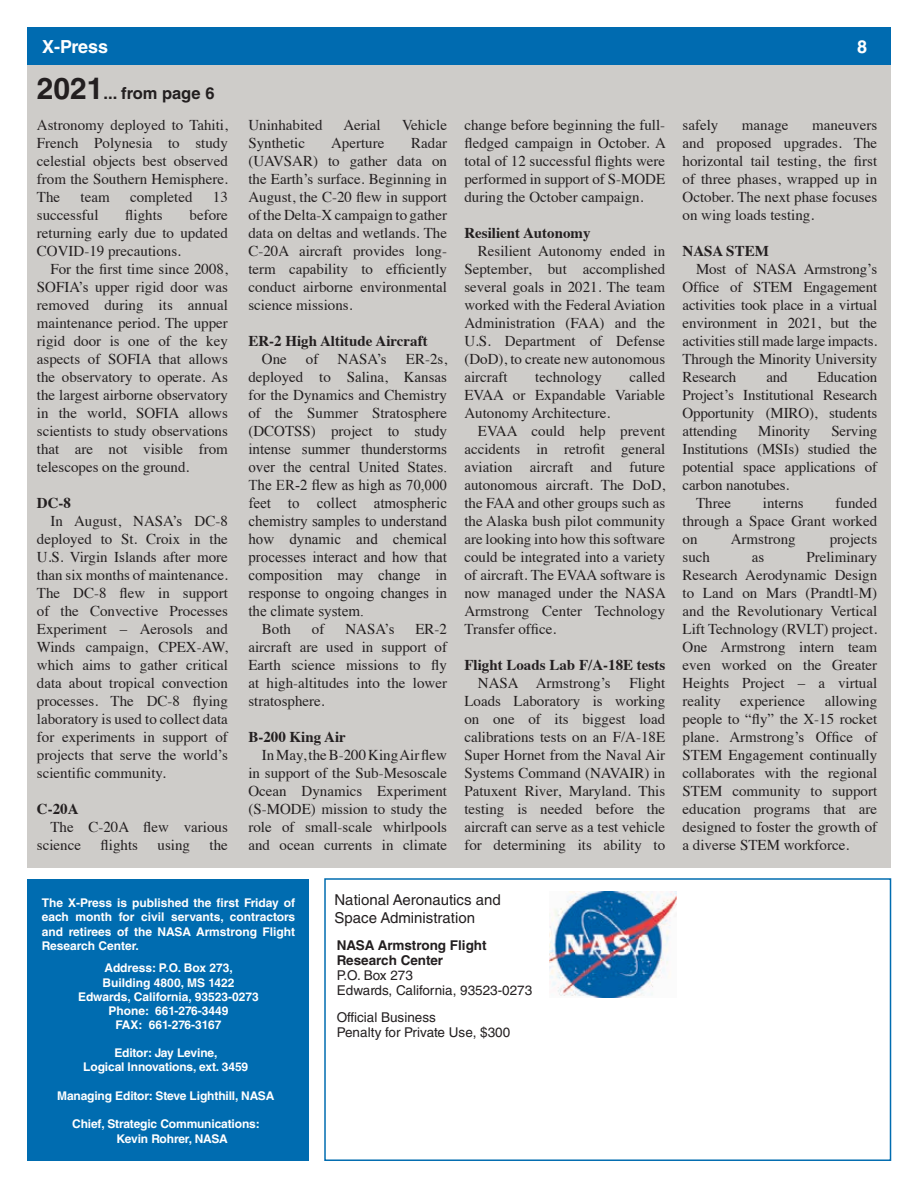
<style>
.page{position:relative;width:918px;height:1188px;background:#fff}
.page>*{position:absolute;margin:0;border:0;box-sizing:border-box;transform-origin:0 0}
.t1{font:700 18px "Helvetica LT Std";letter-spacing:-.01em;color:#fff}
.t2{font:700 16.5px "Helvetica LT Std";color:#231f20}
.Normal__Web{font:15px/18px "Times";color:#231f20;text-align:justify}
.t3{font:15px/18px "Times New Roman";color:#231f20;text-align:justify}
.Normal__Web-2{font:700 15px "Times";color:#231f20}
.t4{font:15px/18px "Helvetica LT Std";color:#231f20}
.t5{font:13.5px "Helvetica LT Std";color:#231f20}
.t6{font:700 13.5px/15px "Helvetica LT Std";color:#231f20}
.t7{font:700 12px/14.2px "Helvetica LT Std";letter-spacing:-.01em;color:#fff;text-align:justify}
.s1{font-size:30px}
.s2{font-family:"Times"}
</style>
<div class="page">
<div style="left:27px;top:64px;width:864px;height:804px;background:#ceccc9"></div>
<div style="left:27px;top:27px;width:864px;height:37px;background:#006bb0"></div>
<div style="left:324px;top:878px;width:567px;height:283px;border:2px solid #006cb0"></div>
<div style="left:27px;top:879px;width:281px;height:282px;background:#006cb0"></div>
<img style="left:549px;top:892px;width:127px;height:105px">
<p class="t1" style="left:42px;top:36px;width:68px">X-Press</p>
<p class="t1" style="left:857px;top:36px;width:12px">8</p>
<p class="t2" style="left:37px;top:83px;width:179px"><span class="s1">2021</span>... from page 6</p>
<p class="Normal__Web" style="left:37px;top:115px;width:192px">Astronomy deployed to Tahiti, French Polynesia to study celestial objects best observed from the Southern Hemisphere.<br>The</p>
<p class="Normal__Web" style="left:248px;top:115px;width:76px">Uninhabited</p>
<p class="Normal__Web" style="left:343px;top:115px;width:39px">Aerial</p>
<p class="Normal__Web" style="left:402px;top:115px;width:46px">Vehicle</p>
<p class="Normal__Web" style="left:248px;top:133px;width:58px">Synthetic</p>
<p class="Normal__Web" style="left:331px;top:133px;width:55px">Aperture</p>
<p class="Normal__Web" style="left:464px;top:115px;width:203px">change before beginning the full&shy;fledged campaign in October. A total of 12 successful flights were performed in support of S-MODE during the October campaign.</p>
<p class="Normal__Web-2" style="left:464px;top:219px;width:128px">Resilient Autonomy</p>
<p class="Normal__Web" style="left:464px;top:241px;width:202px;text-indent:14px">Resilient Autonomy ended in September, but accomplished several goals in 2021. The team worked with the Federal Aviation Administration (FAA) and the U.S. Department of Defense (DoD), to create new autonomous aircraft</p>
<p class="Normal__Web" style="left:683px;top:115px;width:37px">safely</p>
<p class="Normal__Web" style="left:742px;top:115px;width:48px">manage</p>
<p class="Normal__Web" style="left:683px;top:115px;width:196px;text-indent:130px">maneuvers and proposed upgrades. The horizontal tail testing, the first of three phases, wrapped up in October. The next phase focuses on wing loads testing.</p>
<p class="Normal__Web-2" style="left:683px;top:237px;width:88px">NASA STEM</p>
<p class="Normal__Web" style="left:683px;top:259px;width:196px;text-indent:14px">Most of NASA Armstrong’s Office of STEM Engagement activities took place in a virtual environment in 2021, but the activities still made large impacts.<br>Through the Minority University Research</p>
<p class="Normal__Web" style="left:248px;top:133px;width:200px;text-indent:163px">Radar (UAVSAR) to gather data on the Earth’s surface. Beginning in August, the C-20 flew in support of the Delta-X campaign to gather data on deltas and wetlands. The C-20A aircraft provides long&shy;term capability to efficiently conduct airborne environmental science missions.</p>
<p class="Normal__Web-2" style="left:248px;top:327px;width:181px">ER-2 High Altitude Aircraft</p>
<p class="Normal__Web" style="left:262px;top:349px;width:26px">One</p>
<p class="Normal__Web" style="left:306px;top:349px;width:14px">of</p>
<p class="Normal__Web" style="left:338px;top:349px;width:51px">NASA’s</p>
<p class="Normal__Web" style="left:81px;top:187px;width:31px">team</p>
<p class="Normal__Web" style="left:130px;top:187px;width:64px">completed</p>
<p class="Normal__Web" style="left:213px;top:187px;width:16px">13</p>
<p class="Normal__Web" style="left:37px;top:205px;width:63px">successful</p>
<p class="Normal__Web" style="left:125px;top:205px;width:39px">flights</p>
<p class="Normal__Web" style="left:37px;top:205px;width:192px;text-indent:153px">before returning early due to updated COVID-19 precautions.</p>
<p class="Normal__Web" style="left:37px;top:259px;width:192px;text-indent:14px">For the first time since 2008, SOFIA’s upper rigid door was removed during its annual maintenance period. The upper rigid door is one of the key aspects of SOFIA that allows the observatory to operate. As the largest airborne observatory in the world, SOFIA allows scientists to study observations that are not visible from telescopes on the ground.</p>
<p class="Normal__Web-2" style="left:37px;top:489px;width:36px">DC-8</p>
<p class="Normal__Web" style="left:37px;top:511px;width:192px;text-indent:14px">In August, NASA’s DC-8 deployed to St. Croix in the U.S. Virgin Islands after more than six months of maintenance.<br>The DC-8 flew in support of the Convective Processes Experiment – Aerosols and Winds campaign, CPEX-AW, which aims to gather critical data about tropical convection processes. The DC-8 flying laboratory is used to collect data for experiments in support of projects that serve the world’s scientific community.</p>
<p class="Normal__Web-2" style="left:37px;top:795px;width:43px">C-20A</p>
<p class="Normal__Web" style="left:37px;top:817px;width:192px;text-indent:14px">The C-20A flew various science</p>
<p class="t3" style="left:248px;top:350px;width:200px;text-indent:157px"><span class="s2">ER-2s, deployed to Salina, Kansas for the Dynamics and Chemistry of the Summer Stratosphere (DCOTSS) project</span> to study intense summer thunderstorms over the central United States.<br>The ER-2 flew as high as 70,000 feet to collect atmospheric chemistry samples to understand how dynamic and chemical processes interact and how that composition may change in response to ongoing changes in the climate system.</p>
<p class="Normal__Web" style="left:262px;top:619px;width:31px">Both</p>
<p class="Normal__Web" style="left:312px;top:619px;width:14px">of</p>
<p class="Normal__Web" style="left:345px;top:619px;width:51px">NASA’s</p>
<p class="Normal__Web" style="left:464px;top:367px;width:202px;text-indent:165px">called EVAA or Expandable Variable Autonomy Architecture.</p>
<p class="Normal__Web" style="left:464px;top:421px;width:203px;text-indent:14px">EVAA could help prevent accidents in retrofit general aviation aircraft and future autonomous aircraft. The DoD, the FAA and other groups such as the Alaska bush pilot community are looking into how this software could be integrated into a variety of aircraft. The EVAA software is now managed under the NASA Armstrong Center Technology Transfer office.</p>
<p class="Normal__Web-2" style="left:464px;top:651px;width:202px">Flight Loads Lab F/A-18E tests</p>
<p class="Normal__Web" style="left:464px;top:673px;width:202px;text-indent:14px">NASA Armstrong’s Flight Loads Laboratory is working on one of its biggest load calibrations tests on an F/A-18E Super Hornet from the Naval Air Systems Command (NAVAIR) in Patuxent River, Maryland. This testing is needed before the aircraft can serve as a test vehicle for determining its ability to</p>
<p class="Normal__Web" style="left:535px;top:367px;width:68px">technology</p>
<p class="Normal__Web" style="left:683px;top:367px;width:196px;text-indent:135px">Education Project’s Institutional Research Opportunity (MIRO), students attending</p>
<p class="Normal__Web" style="left:766px;top:367px;width:23px">and</p>
<p class="Normal__Web" style="left:683px;top:421px;width:196px;text-indent:149px">Serving Institutions (MSIs) studied the potential space applications of carbon nanotubes.</p>
<p class="Normal__Web" style="left:696px;top:493px;width:36px">Three</p>
<p class="Normal__Web" style="left:763px;top:493px;width:42px">interns</p>
<p class="Normal__Web" style="left:758px;top:421px;width:54px">Minority</p>
<p class="Normal__Web" style="left:683px;top:493px;width:196px;text-indent:153px">funded through a Space Grant worked on</p>
<p class="Normal__Web" style="left:731px;top:529px;width:66px">Armstrong</p>
<p class="Normal__Web" style="left:830px;top:529px;width:49px">projects</p>
<p class="Normal__Web" style="left:683px;top:547px;width:196px;text-indent:124px">Preliminary Research Aerodynamic Design to Land on Mars (Prandtl-M) and the Revolutionary Vertical Lift Technology (RVLT) project.<br>One Armstrong intern team even worked on the Greater Heights Project – a virtual reality</p>
<p class="Normal__Web" style="left:683px;top:547px;width:29px">such</p>
<p class="Normal__Web" style="left:752px;top:547px;width:14px">as</p>
<p class="Normal__Web" style="left:248px;top:619px;width:200px;text-indent:167px">ER-2 aircraft are used in support of Earth science missions to fly at high-altitudes into the lower stratosphere.</p>
<p class="Normal__Web-2" style="left:248px;top:723px;width:99px">B-200 King Air</p>
<p class="Normal__Web" style="left:248px;top:745px;width:200px;text-indent:14px">In May, the B-200 King Air flew in support of the Sub-Mesoscale Ocean Dynamics Experiment (S-MODE) mission to study the role of small-scale whirlpools and ocean currents in climate</p>
<p class="Normal__Web" style="left:683px;top:691px;width:196px;text-indent:142px">allowing people to “fly” the X-15 rocket plane. Armstrong’s Office of STEM Engagement continually collaborates with the regional STEM community to support education programs that are designed to foster the growth of a diverse STEM workforce.</p>
<p class="Normal__Web" style="left:740px;top:691px;width:66px">experience</p>
<p class="Normal__Web" style="left:101px;top:835px;width:39px">flights</p>
<p class="Normal__Web" style="left:158px;top:835px;width:34px">using</p>
<p class="Normal__Web" style="left:210px;top:835px;width:20px">the</p>
<p class="t7" style="left:42px;top:896px;width:255px">The X-Press is published the first Friday of each month for civil servants, contractors and retirees of the NASA Armstrong Flight Research Center.</p>
<p class="t7" style="left:105px;top:961px;width:130px">Address: P.O. Box 273,</p>
<p class="t7" style="left:102px;top:975px;width:134px">Building 4800, MS 1422</p>
<p class="t7" style="left:78px;top:989px;width:182px">Edwards, California, 93523-0273</p>
<p class="t7" style="left:108px;top:1004px;width:122px">Phone: 661-276-3449</p>
<p class="t7" style="left:115px;top:1018px;width:108px">FAX: 661-276-3167</p>
<p class="t7" style="left:114px;top:1046px;width:105px">Editor: Jay Levine,</p>
<p class="t7" style="left:83px;top:1060px;width:166px">Logical Innovations, ext. 3459</p>
<p class="t7" style="left:57px;top:1088px;width:219px">Managing Editor: Steve Lighthill, NASA</p>
<p class="t7" style="left:72px;top:1117px;width:189px">Chief, Strategic Communications:</p>
<p class="t7" style="left:116px;top:1131px;width:113px">Kevin Rohrer, NASA</p>
<p class="t4" style="left:334px;top:890px;width:168px">National Aeronautics and<br>Space Administration</p>
<p class="t6" style="left:337px;top:938px;width:151px">NASA Armstrong Flight<br>Research Center</p>
<p class="t5" style="left:337px;top:968px;width:78px">P.O. Box 273</p>
<p class="t5" style="left:337px;top:983px;width:197px">Edwards, California, 93523-0273</p>
<p class="t5" style="left:337px;top:1010px;width:101px">Official Business</p>
<p class="t5" style="left:337px;top:1025px;width:175px">Penalty for Private Use, $300</p>
</div>
